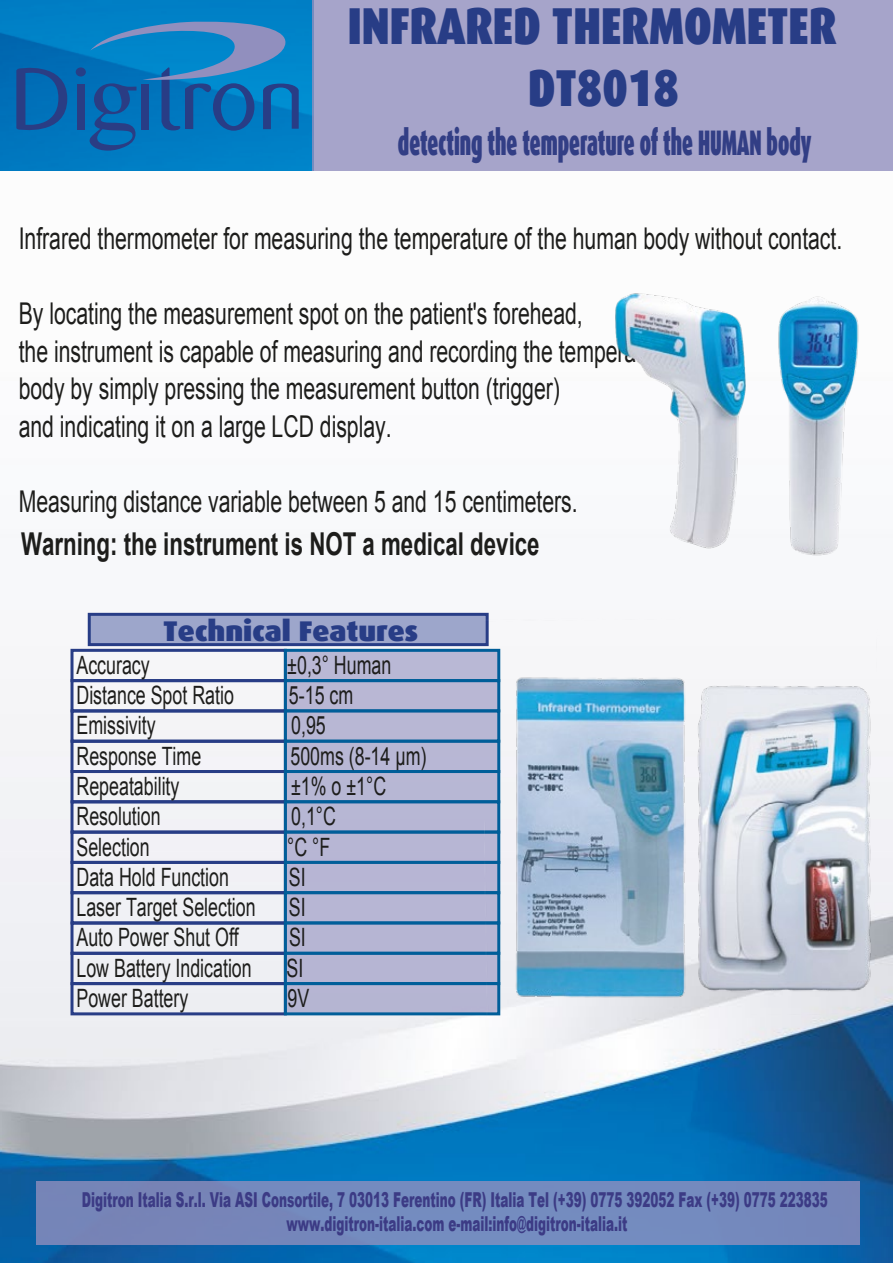
<style>
.page{position:relative;width:893px;height:1263px;background:#fff}
.page>*{position:absolute;margin:0;border:0;box-sizing:border-box;transform-origin:0 0}
.t1{font:900 51.9px/62.2px "Dax Wide";color:#283d86;text-align:center;scale:.71 1}
.t2{font:900 35.55px "Dax Wide";color:#323e85;scale:.45 1}
.t3{font:700 31.5px "Arial";color:#1d1d1b;scale:.71 1}
.t4{font:30px/37.5px "Arial";color:#1d1d1b;scale:.71 1}
.t5{font:900 28.5px "Dax Wide";color:#283d86;scale:.89 1}
.t6{font:25.2px "Arial";color:#1d1d1b;scale:.71 1}
.t7{font:900 20.55px/24.8px "Arial";color:#3c3b85;text-align:center;scale:.58 1}
</style>
<div class="page">
<img style="left:0;top:170px;width:893px;height:1093px">
<img style="left:0;top:0;width:312px;height:170px">
<div style="left:312px;top:0;width:581px;height:171px;background:#a6a4ca"></div>
<div style="left:77px;top:84px;width:8px;height:46px;background:#2a3d84"></div>
<svg style="left:16px;top:60px;width:51px;height:77px;background:#0d5fa7"></svg>
<svg style="left:90px;top:22px;width:209px;height:129px;background:#1977ba"></svg>
<div style="left:76px;top:67px;width:10px;height:10px;background:#273f87;border-radius:50%"></div>
<img style="left:600px;top:287px;width:293px;height:277px">
<div style="left:70px;top:649px;width:217px;height:33px;border:3px solid #283d86"></div>
<div style="left:285px;top:650px;width:214px;height:31px;background:#b9b8d5"></div>
<div style="left:284px;top:649px;width:216px;height:33px;border:3px solid #005e99"></div>
<div style="left:70px;top:679px;width:217px;height:33px;border:3px solid #283d86"></div>
<div style="left:285px;top:681px;width:214px;height:30px;background:#b9b7d4"></div>
<div style="left:284px;top:679px;width:216px;height:33px;border:3px solid #005e99"></div>
<div style="left:70px;top:709px;width:217px;height:34px;border:3px solid #283d86"></div>
<div style="left:285px;top:711px;width:214px;height:30px;background:#b8b7d4"></div>
<div style="left:284px;top:709px;width:216px;height:34px;border:3px solid #005e99"></div>
<div style="left:70px;top:740px;width:217px;height:33px;border:3px solid #283d86"></div>
<div style="left:285px;top:741px;width:214px;height:30px;background:#b8b7d4"></div>
<div style="left:284px;top:740px;width:216px;height:33px;border:3px solid #005e99"></div>
<div style="left:70px;top:770px;width:217px;height:33px;border:3px solid #283d86"></div>
<div style="left:285px;top:771px;width:214px;height:31px;background:#b7b7d4"></div>
<div style="left:284px;top:770px;width:216px;height:33px;border:3px solid #005e99"></div>
<div style="left:70px;top:800px;width:217px;height:34px;border:3px solid #283d86"></div>
<div style="left:285px;top:802px;width:214px;height:30px;background:#b7b7d4"></div>
<div style="left:284px;top:800px;width:216px;height:34px;border:3px solid #005e99"></div>
<div style="left:70px;top:831px;width:217px;height:33px;border:3px solid #283d86"></div>
<div style="left:285px;top:832px;width:214px;height:30px;background:#b7b6d4"></div>
<div style="left:284px;top:831px;width:216px;height:33px;border:3px solid #005e99"></div>
<div style="left:70px;top:861px;width:217px;height:33px;border:3px solid #283d86"></div>
<div style="left:285px;top:862px;width:214px;height:31px;background:#b7b5d4"></div>
<div style="left:284px;top:861px;width:216px;height:33px;border:3px solid #005e99"></div>
<div style="left:70px;top:891px;width:217px;height:33px;border:3px solid #283d86"></div>
<div style="left:285px;top:893px;width:214px;height:30px;background:#b7b6d4"></div>
<div style="left:284px;top:891px;width:216px;height:33px;border:3px solid #005e99"></div>
<div style="left:70px;top:921px;width:217px;height:34px;border:3px solid #283d86"></div>
<div style="left:285px;top:923px;width:214px;height:30px;background:#b6b5d3"></div>
<div style="left:284px;top:921px;width:216px;height:34px;border:3px solid #005e99"></div>
<div style="left:70px;top:952px;width:217px;height:33px;border:3px solid #283d86"></div>
<div style="left:285px;top:953px;width:214px;height:30px;background:#b6b5d3"></div>
<div style="left:284px;top:952px;width:216px;height:33px;border:3px solid #005e99"></div>
<div style="left:70px;top:982px;width:217px;height:33px;border:3px solid #283d86"></div>
<div style="left:285px;top:983px;width:214px;height:31px;background:#b5b5d2"></div>
<div style="left:284px;top:982px;width:216px;height:33px;border:3px solid #005e99"></div>
<div style="left:88px;top:613px;width:401px;height:33px;background:#9da6cb;border:3px solid #283d86"></div>
<div style="left:37px;top:1181px;width:823px;height:63px;background:#748abe"></div>
<img style="left:485px;top:617px;width:394px;height:399px">
<h1 class="t1" style="left:348px;top:-5px;width:690px">INFRARED THERMOMETER<br>DT8018</h1>
<p class="t2" style="left:398px;top:122px;width:920px">detecting the temperature of the HUMAN body</p>
<p class="t4" style="left:19px;top:220px;width:1161px">Infrared thermometer for measuring the temperature of the human body without contact.</p>
<p class="t4" style="left:19px;top:295px;width:923px">By locating the measurement spot on the patient's forehead,<br>the instrument is capable of measuring and recording the temperature body by simply pressing the measurement button (trigger)<br>and indicating it on a large LCD display.</p>
<p class="t4" style="left:19px;top:483px;width:789px">Measuring distance variable between 5 and 15 centimeters.</p>
<p class="t3" style="left:21px;top:523px;width:732px">Warning: the instrument is NOT a medical device</p>
<p class="t5" style="left:163px;top:614px;width:288px">Technical Features</p>
<p class="t6" style="left:76px;top:648px;width:105px">Accuracy</p>
<p class="t6" style="left:287px;top:648px;width:148px">±0,3° Human</p>
<p class="t6" style="left:76px;top:679px;width:223px">Distance Spot Ratio</p>
<p class="t6" style="left:289px;top:679px;width:92px">5-15 cm</p>
<p class="t6" style="left:76px;top:709px;width:113px">Emissivity</p>
<p class="t6" style="left:291px;top:709px;width:50px">0,95</p>
<p class="t6" style="left:76px;top:739px;width:177px">Response Time</p>
<p class="t6" style="left:290px;top:739px;width:193px">500ms (8-14 μm)</p>
<p class="t6" style="left:76px;top:770px;width:147px">Repeatability</p>
<p class="t6" style="left:291px;top:770px;width:135px">±1% o ±1°C</p>
<p class="t6" style="left:76px;top:800px;width:120px">Resolution</p>
<p class="t6" style="left:291px;top:800px;width:65px">0,1°C</p>
<p class="t6" style="left:76px;top:830px;width:105px">Selection</p>
<p class="t6" style="left:287px;top:830px;width:62px">°C °F</p>
<p class="t6" style="left:76px;top:860px;width:216px">Data Hold Function</p>
<p class="t6" style="left:289px;top:860px;width:25px">SI</p>
<p class="t6" style="left:76px;top:891px;width:254px">Laser Target Selection</p>
<p class="t6" style="left:289px;top:891px;width:25px">SI</p>
<p class="t6" style="left:76px;top:921px;width:230px">Auto Power Shut Off</p>
<p class="t6" style="left:289px;top:921px;width:25px">SI</p>
<p class="t6" style="left:76px;top:951px;width:248px">Low Battery Indication</p>
<p class="t6" style="left:286px;top:951px;width:25px">SI</p>
<p class="t6" style="left:76px;top:982px;width:159px">Power Battery</p>
<p class="t6" style="left:287px;top:982px;width:32px">9V</p>
<p class="t7" style="left:82px;top:1186px;width:1288px">Digitron Italia S.r.l. Via ASI Consortile, 7 03013 Ferentino (FR) Italia Tel (+39) 0775 392052 Fax (+39) 0775 223835 www.digitron-italia.com e-mail:info@digitron-italia.it</p>
</div>
